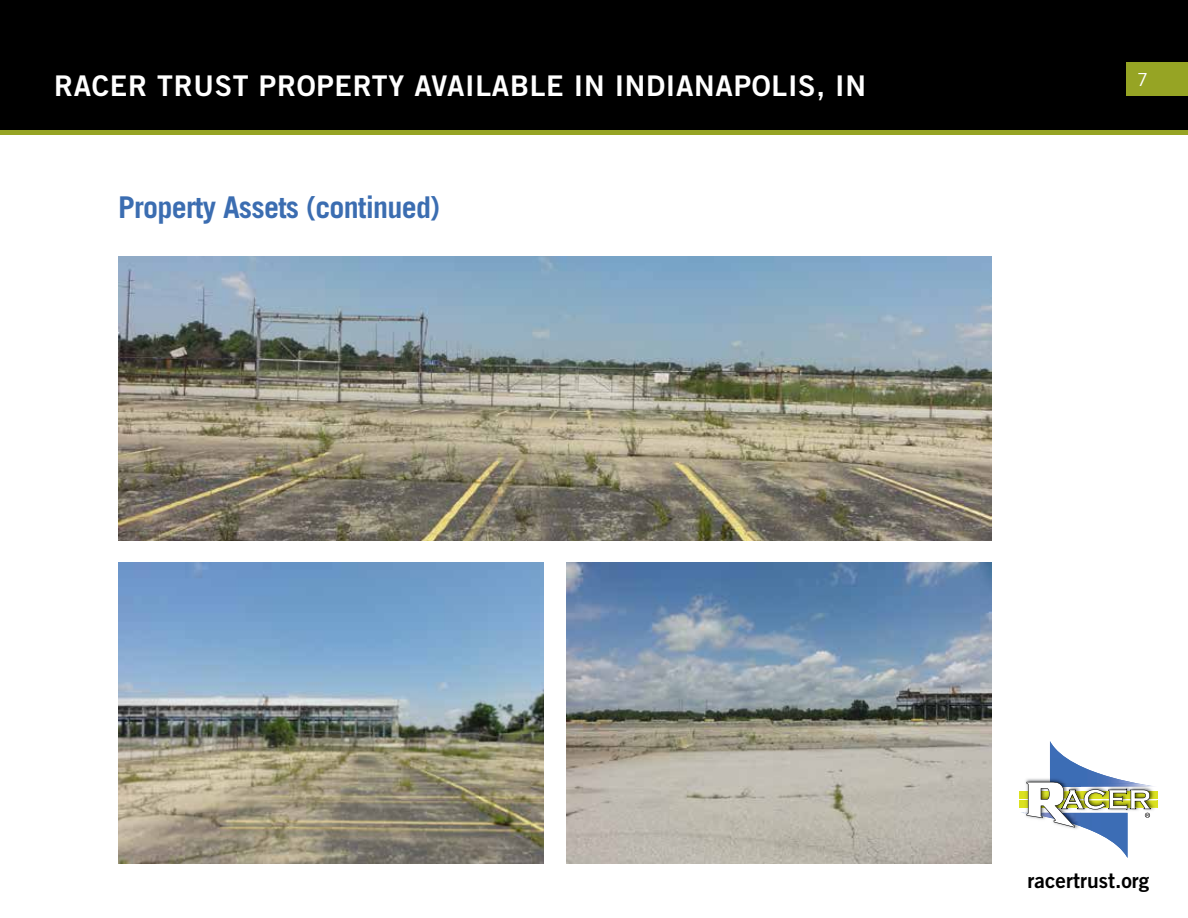
<style>
.page{position:relative;width:1188px;height:918px;background:#fff}
.page>*{position:absolute;margin:0;border:0;box-sizing:border-box;transform-origin:0 0}
.t1{font:700 30px "Trade Gothic LT Std";letter-spacing:-.025em;color:#3b6db1}
.t2{font:28.5px "Trade Gothic LT Std Bd 2";letter-spacing:.025em;color:#fff}
.t3{font:21px "Trade Gothic LT Std Bd 2";color:#000}
.t4{font:18px "Trade Gothic LT Std";color:#fff}
</style>
<div class="page">
<div style="left:1px;top:1px;width:1186px;height:131px;background:#000"></div>
<div style="left:0;top:0;width:1188px;height:133px;border:2px solid #000"></div>
<div style="left:1126px;top:62px;width:62px;height:34px;background:#96a424"></div>
<div style="left:0;top:130px;width:1188px;height:5px;background:#96a424"></div>
<div style="left:1019px;top:791px;width:139px;height:7px;background:#dbe120"></div>
<div style="left:1019px;top:801px;width:139px;height:7px;background:#dbe120"></div>
<svg style="left:1021px;top:741px;width:137px;height:117px"></svg>
<img style="left:118px;top:256px;width:874px;height:285px">
<img style="left:566px;top:563px;width:426px;height:301px">
<img style="left:118px;top:563px;width:426px;height:301px">
<p class="t2" style="left:54px;top:68px;width:814px">RACER TRUST PROPERTY AVAILABLE IN INDIANAPOLIS, IN</p>
<p class="t1" style="left:118px;top:189px;width:324px">Property Assets (continued)</p>
<p class="t4" style="left:1137px;top:68px;width:12px">7</p>
<p class="t3" style="left:1028px;top:867px;width:123px">racertrust.org</p>
</div>
